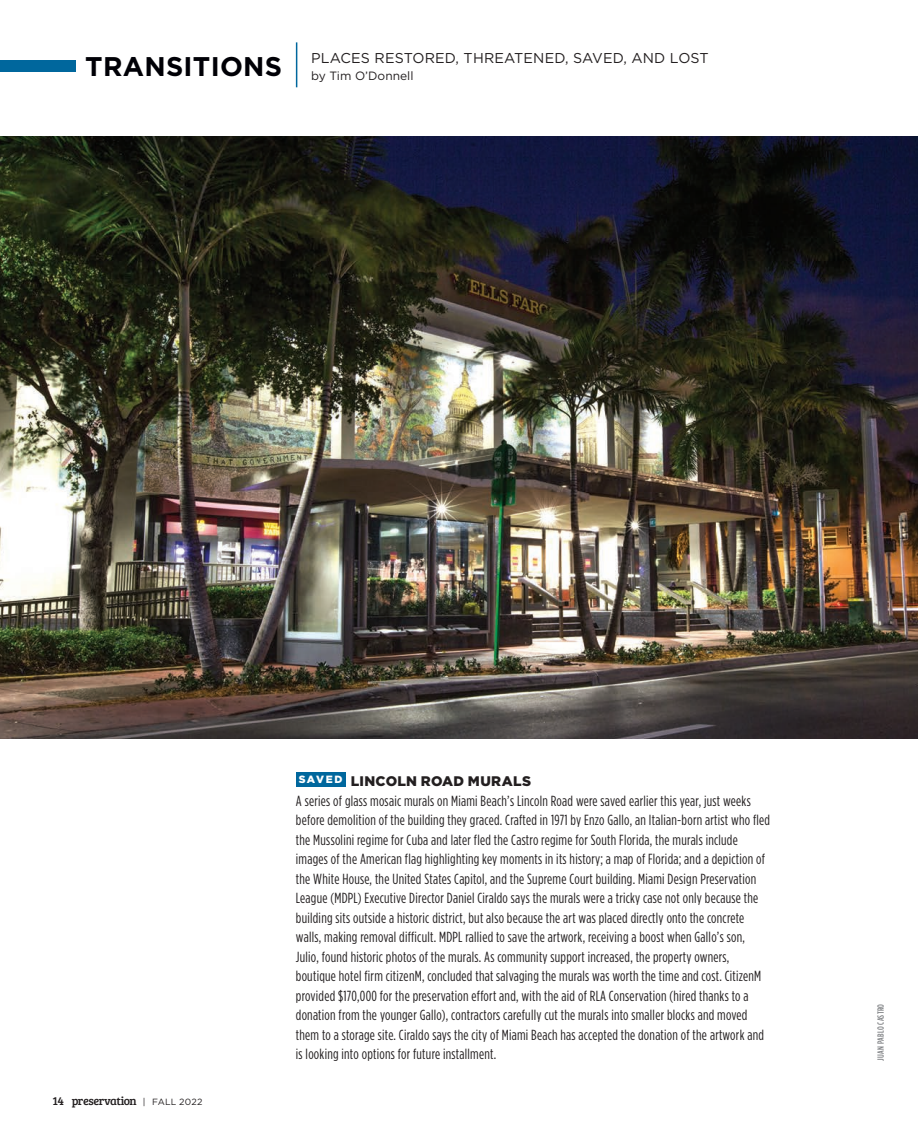
<style>
.page{position:relative;width:918px;height:1134px;background:#fff}
.page>*{position:absolute;margin:0;border:0;box-sizing:border-box;transform-origin:0 0}
.t1{font:700 27px "Gotham";letter-spacing:.01em;color:#000006}
.Trans_Body{font:14.7px/19.5px "Gotham Condensed";letter-spacing:.02em;color:#231f20}
.t2{font:14.25px "Gotham";letter-spacing:.01em;color:#231f20}
.Trans_Name{font:900 13.8px "Gotham";letter-spacing:.015em;color:#231f20}
.t3{font:12px "Bree Serif";letter-spacing:-.04em;color:#231f20}
.t4{font:12px "Gotham";color:#231f20}
.t5{font:900 10.5px "Gotham";letter-spacing:.135em;color:#fff}
.Art_Credit{font:500 9px "Gotham Condensed";letter-spacing:.03em;color:#808285}
.s1{font-family:"Gotham";font-size:9px}
</style>
<div class="page">
<hr style="left:296px;top:42px;width:1px;height:45px;background:#00679d">
<div style="left:0;top:60px;width:75px;height:11px;background:#00679d"></div>
<div style="left:296px;top:772px;width:49px;height:14px;background:#00679d"></div>
<img style="left:0;top:136px;width:918px;height:603px">
<p class="t1" style="left:85px;top:48px;width:198px">TRANSITIONS</p>
<p class="t2" style="left:311px;top:49px;width:399px">PLACES RESTORED, THREATENED, SAVED, AND LOST</p>
<p class="t4" style="left:311px;top:68px;width:104px">by Tim O’Donnell</p>
<p class="t3" style="left:52px;top:1093px;width:152px">14 preservation <span class="s1">| FALL 2022</span></p>
<p class="t5" style="left:299px;top:772px;width:45px">SAVED</p>
<p class="Trans_Name" style="left:351px;top:772px;width:182px">LINCOLN ROAD MURALS</p>
<p class="Trans_Body" style="left:296px;top:791px;width:476px">A series of glass mosaic murals on Miami Beach’s Lincoln Road were saved earlier this year, just weeks before demolition of the building they graced. Crafted in 1971 by Enzo Gallo, an Italian-born artist who fled the Mussolini regime for Cuba and later fled the Castro regime for South Florida, the murals include images of the American flag highlighting key moments in its history; a map of Florida; and a depiction of the White House, the United States Capitol, and the Supreme Court building. Miami Design Preservation League (MDPL) Executive Director Daniel Ciraldo says the murals were a tricky case not only because the building sits outside a historic district, but also because the art was placed directly onto the concrete walls, making removal difficult. MDPL rallied to save the artwork, receiving a boost when Gallo’s son, Julio, found historic photos of the murals. As community support increased, the property owners, boutique hotel firm citizenM, concluded that salvaging the murals was worth the time and cost. CitizenM provided $170,000 for the preservation effort and, with the aid of RLA Conservation (hired thanks to a donation from the younger Gallo), contractors carefully cut the murals into smaller blocks and moved them to a storage site. Ciraldo says the city of Miami Beach has accepted the donation of the artwork and is looking into options for future installment.</p>
<p class="Art_Credit" style="left:876px;top:1060px;width:58px;rotate:-90deg">JUAN PABLO CASTRO</p>
</div>
